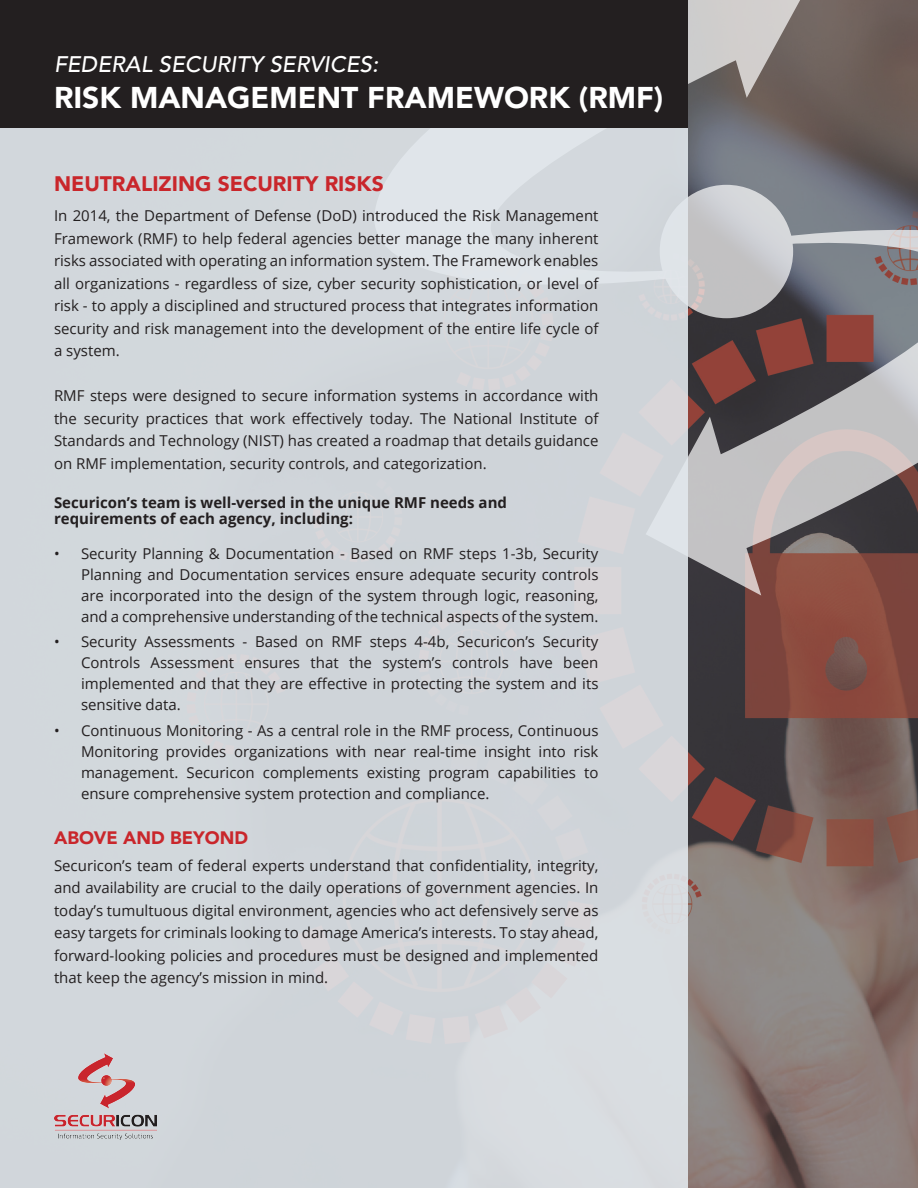
<style>
.page{position:relative;width:918px;height:1188px;background:#fff}
.page>*{position:absolute;margin:0;border:0;box-sizing:border-box;transform-origin:0 0}
.t1{font:900 30px "Avenir";color:#fff}
.t2{font:italic 500 22.5px "Avenir";color:#fff}
.t3{font:900 21px "Avenir";color:#c9262b}
.t4{font:900 18px "Avenir";color:#c9262b}
.t5{font:15px/22.5px "Open Sans";color:#231f20;text-align:justify}
.t6{font:700 15px/16.5px "Open Sans";color:#231f20}
</style>
<div class="page">
<img style="left:688px;top:0;width:230px;height:1188px">
<svg style="left:688px;top:0;width:123px;height:202px;background:#8c898b"></svg>
<svg style="left:688px;top:202px;width:230px;height:394px;background:#877a7b"></svg>
<div style="left:664px;top:189px;width:125px;height:125px;background:linear-gradient(to bottom,#d3d5da,#bebcbc);border-radius:50%"></div>
<div style="left:660px;top:185px;width:133px;height:133px;border:8px solid #fff;border-radius:50%"></div>
<div style="left:681px;top:208px;width:28px;height:28px;background:#c2c2c3;border-radius:50%"></div>
<div style="left:0;top:0;width:688px;height:1188px;background:#d2d7db"></div>
<div style="left:0;top:0;width:688px;height:128px;background:#231f20"></div>
<img style="left:54px;top:1054px;width:103px;height:85px">
<p class="t2" style="left:54px;top:51px;width:326px">FEDERAL SECURITY SERVICES:</p>
<p class="t1" style="left:54px;top:72px;width:611px">RISK MANAGEMENT FRAMEWORK (RMF)</p>
<p class="t3" style="left:54px;top:166px;width:331px">NEUTRALIZING SECURITY RISKS</p>
<p class="t5" style="left:54px;top:204px;width:546px">In 2014, the Department of Defense (DoD) introduced the Risk Management Framework (RMF) to help federal agencies better manage the many inherent risks associated with operating an information system. The Framework enables all organizations - regardless of size, cyber security sophistication, or level of risk - to apply a disciplined and structured process that integrates information security and risk management into the development of the entire life cycle of a system.</p>
<p class="t5" style="left:54px;top:384px;width:546px">RMF steps were designed to secure information systems in accordance with the security practices that work effectively today. The National Institute of Standards and Technology (NIST) has created a roadmap that details guidance on RMF implementation, security controls, and categorization.</p>
<p class="t6" style="left:54px;top:494px;width:455px">Securicon’s team is well-versed in the unique RMF needs and requirements of each agency, including:</p>
<p class="t5" style="left:81px;top:542px;width:519px;line-height:21px;text-indent:-27px">• Security Planning &amp; Documentation - Based on RMF steps 1-3b, Security Planning and Documentation services ensure adequate security controls are incorporated into the design of the system through logic, reasoning, and a comprehensive understanding of the technical aspects of the system.</p>
<p class="t5" style="left:81px;top:631px;width:519px;line-height:21px;text-indent:-27px">• Security Assessments - Based on RMF steps 4-4b, Securicon’s Security Controls Assessment ensures that the system’s controls have been implemented and that they are effective in protecting the system and its sensitive data.</p>
<p class="t5" style="left:81px;top:719px;width:519px;line-height:21px;text-indent:-27px">• Continuous Monitoring - As a central role in the RMF process, Continuous Monitoring provides organizations with near real-time insight into risk management. Securicon complements existing program capabilities to ensure comprehensive system protection and compliance.</p>
<p class="t4" style="left:54px;top:822px;width:196px">ABOVE AND BEYOND</p>
<p class="t5" style="left:54px;top:854px;width:546px">Securicon’s team of federal experts understand that confidentiality, integrity, and availability are crucial to the daily operations of government agencies. In today’s tumultuous digital environment, agencies who act defensively serve as easy targets for criminals looking to damage America’s interests. To stay ahead, forward-looking policies and procedures must be designed and implemented that keep the agency’s mission in mind.</p>
</div>
